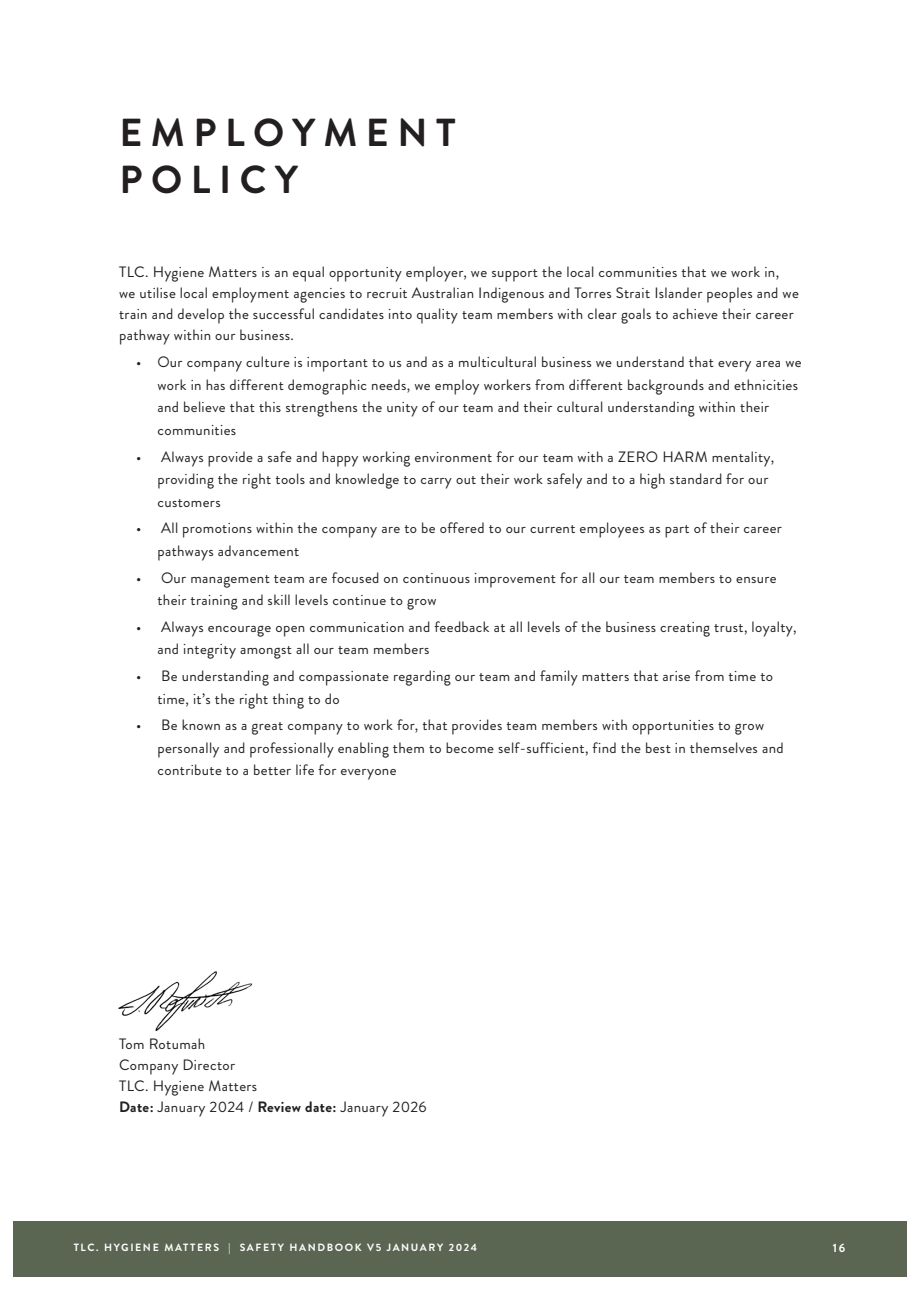
<style>
.page{position:relative;width:919px;height:1289px;background:#fff}
.page>*{position:absolute;margin:0;border:0;box-sizing:border-box;transform-origin:0 0}
.t1{font:700 39px/46.8px "Brandon Grotesque";letter-spacing:.22em;color:#231f20}
.t2{font:15px/22.5px "Brandon Grotesque";letter-spacing:.025em;color:#231f20}
.t3{font:700 12px "Brandon Grotesque";color:#fff}
.t4{font:700 10.5px "Brandon Grotesque";letter-spacing:.15em;color:#fff}
.s1{font-weight:700}
</style>
<div class="page">
<div style="left:13px;top:1220px;width:893px;height:56px;background:#5a6652"></div>
<img style="left:118px;top:971px;width:135px;height:60px">
<h2 class="t1" style="left:119px;top:110px;width:338px">EMPLOYMENT<br>POLICY</h2>
<p class="t2" style="left:119px;top:262px;width:681px;line-height:21px">TLC. Hygiene Matters is an equal opportunity employer, we support the local communities that we work in, we utilise local employment agencies to recruit Australian Indigenous and Torres Strait Islander peoples and we train and develop the successful candidates into quality team members with clear goals to achieve their career pathway within our business.</p>
<p class="t2" style="left:157px;top:351px;width:645px;text-indent:-21px">• Our company culture is important to us and as a multicultural business we understand that every area we work in has different demographic needs, we employ workers from different backgrounds and ethnicities and believe that this strengthens the unity of our team and their cultural understanding within their communities</p>
<p class="t2" style="left:157px;top:445px;width:618px;text-indent:-21px">• Always provide a safe and happy working environment for our team with a ZERO HARM mentality, providing the right tools and knowledge to carry out their work safely and to a high standard for our customers</p>
<p class="t2" style="left:157px;top:517px;width:626px;text-indent:-21px">• All promotions within the company are to be offered to our current employees as part of their career pathways advancement</p>
<p class="t2" style="left:157px;top:566px;width:620px;text-indent:-21px">• Our management team are focused on continuous improvement for all our team members to ensure their training and skill levels continue to grow</p>
<p class="t2" style="left:157px;top:615px;width:640px;text-indent:-21px">• Always encourage open communication and feedback at all levels of the business creating trust, loyalty, and integrity amongst all our team members</p>
<p class="t2" style="left:157px;top:665px;width:617px;text-indent:-21px">• Be understanding and compassionate regarding our team and family matters that arise from time to time, it’s the right thing to do</p>
<p class="t2" style="left:157px;top:714px;width:627px;text-indent:-21px">• Be known as a great company to work for, that provides team members with opportunities to grow personally and professionally enabling them to become self-sufficient, find the best in themselves and contribute to a better life for everyone</p>
<p class="t2" style="left:119px;top:1032px;width:88px">Tom Rotumah</p>
<p class="t2" style="left:119px;top:1053px;width:117px">Company Director</p>
<p class="t2" style="left:119px;top:1074px;width:140px">TLC. Hygiene Matters</p>
<p class="t2" style="left:119px;top:1095px;width:309px"><span class="s1">Date:</span> January 2024 / <span class="s1">Review date:</span> January 2026</p>
<p class="t4" style="left:74px;top:1239px;width:405px">TLC. HYGIENE MATTERS | SAFETY HANDBOOK V5 JANUARY 2024</p>
<p class="t3" style="left:832px;top:1239px;width:14px">16</p>
</div>
